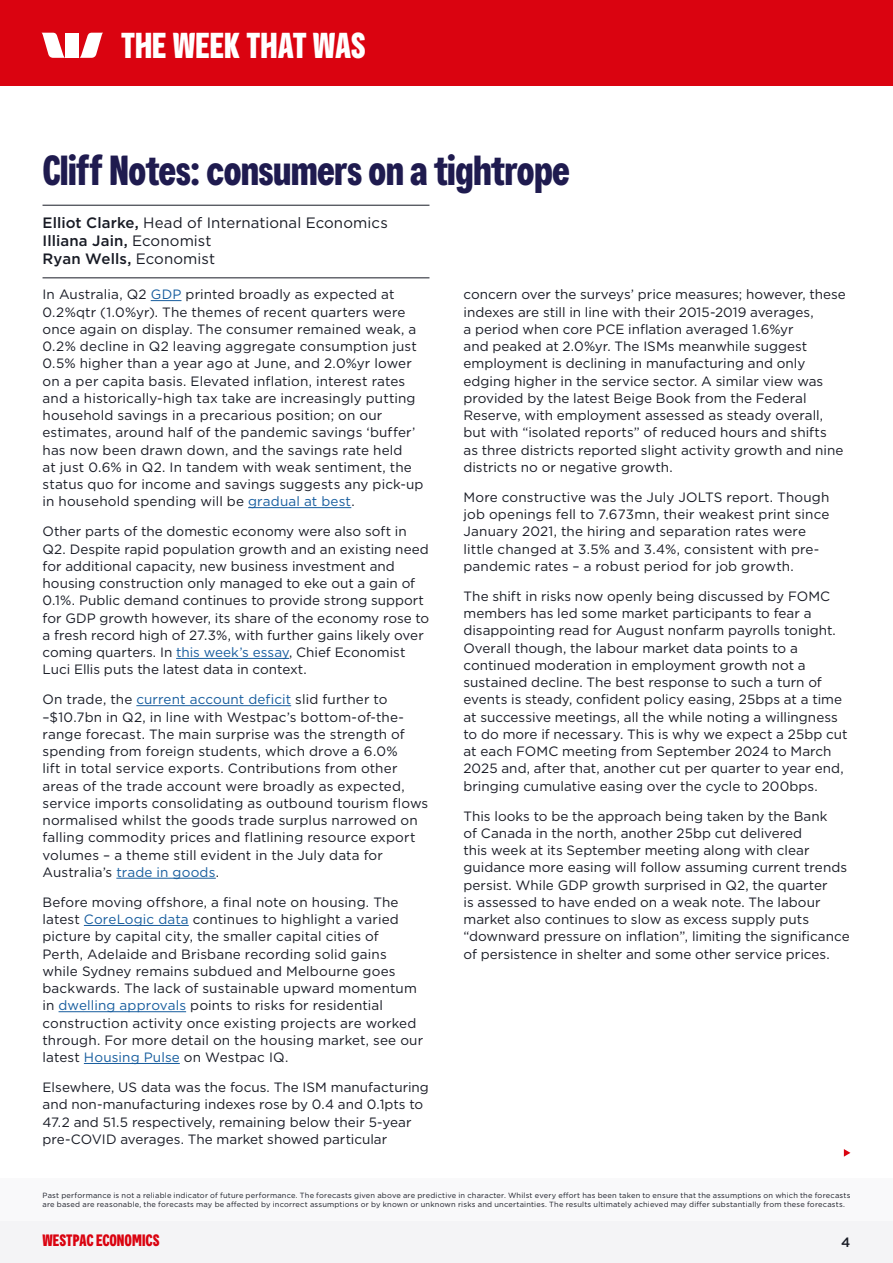
<style>
.page{position:relative;width:893px;height:1263px;background:#fff}
.page>*{position:absolute;margin:0;border:0;box-sizing:border-box;transform-origin:0 0}
.H3_Page_Headline{font:700 42px "Westpac";letter-spacing:-.01em;color:#1f1b4f}
.H2_Section_headline___strap_top{font:700 36px "Westpac";color:#fff}
.X2_Bottom_strap{font:700 16.5px "Westpac";color:#da0310}
.S2_Author_byline{font:15px "Gotham";letter-spacing:.005em;color:#181b25}
.S2_Author_byline-2{font:500 15px "Gotham";letter-spacing:.005em;color:#181b25}
.P1_Body_copy{font:13.5px/17.2px "Gotham";letter-spacing:.005em;color:#181b25}
.X3_Page_number{font:500 13.5px "Gotham";color:#181b25}
.X4_Footnotes{font:7.5px/9px "Gotham";letter-spacing:.025em;color:#181b25}
.s1{font-weight:500}
.s2{font-weight:400}
.s3{color:#175d9e}
</style>
<div class="page">
<div style="left:0;top:0;width:893px;height:85px;background:#da0310"></div>
<div style="left:0;top:1220px;width:893px;height:43px;background:#f4f4f6"></div>
<div style="left:0;top:1178px;width:893px;height:42px;background:#f9f9fa"></div>
<svg style="left:42px;top:33px;width:23px;height:25px"></svg>
<svg style="left:80px;top:33px;width:23px;height:25px"></svg>
<div style="left:66px;top:33px;width:13px;height:25px;background:#fff"></div>
<hr style="left:43px;top:205px;width:386px;height:1px;background:#181b25">
<hr style="left:43px;top:277px;width:386px;height:1px;background:#181b25">
<hr style="left:151px;top:300px;width:31px;height:1px;background:#175d9e">
<hr style="left:248px;top:507px;width:103px;height:1px;background:#175d9e">
<hr style="left:176px;top:658px;width:113px;height:1px;background:#175d9e">
<hr style="left:136px;top:705px;width:155px;height:1px;background:#175d9e">
<hr style="left:116px;top:878px;width:100px;height:1px;background:#175d9e">
<hr style="left:84px;top:925px;width:105px;height:1px;background:#175d9e">
<hr style="left:59px;top:1011px;width:127px;height:1px;background:#175d9e">
<hr style="left:84px;top:1063px;width:96px;height:1px;background:#175d9e">
<svg style="left:844px;top:1149px;width:6px;height:8px"></svg>
<p class="H2_Section_headline___strap_top" style="left:121px;top:24px;width:246px">THE WEEK THAT WAS</p>
<p class="H3_Page_Headline" style="left:43px;top:145px;width:529px">Cliff Notes: consumers on a tightrope</p>
<p class="S2_Author_byline" style="left:43px;top:213px;width:347px"><span class="s1">Elliot Clarke,</span> Head of International Economics</p>
<p class="S2_Author_byline-2" style="left:43px;top:231px;width:171px">Illiana Jain, <span class="s2">Economist</span></p>
<p class="S2_Author_byline-2" style="left:43px;top:249px;width:174px">Ryan Wells, <span class="s2">Economist</span></p>
<p class="P1_Body_copy" style="left:43px;top:286px;width:382px">In Australia, Q2 <span class="s3">GDP</span> printed broadly as expected at 0.2%qtr (1.0%yr). The themes of recent quarters were once again on display. The consumer remained weak, a 0.2% decline in Q2 leaving aggregate consumption just 0.5% higher than a year ago at June, and 2.0%yr lower on a per capita basis. Elevated inflation, interest rates and a historically-high tax take are increasingly putting household savings in a precarious position; on our estimates, around half of the pandemic savings ‘buffer’ has now been drawn down, and the savings rate held<br>at just 0.6% in Q2. In tandem with weak sentiment, the status quo for income and savings suggests any pick-up in household spending will be <span class="s3">gradual at best</span>.</p>
<p class="P1_Body_copy" style="left:43px;top:523px;width:388px">Other parts of the domestic economy were also soft in Q2. Despite rapid population growth and an existing need for additional capacity, new business investment and housing construction only managed to eke out a gain of 0.1%. Public demand continues to provide strong support for GDP growth however, its share of the economy rose to a fresh record high of 27.3%, with further gains likely over coming quarters. In <span class="s3">this week’s essay</span>, Chief Economist Luci Ellis puts the latest data in context.</p>
<p class="P1_Body_copy" style="left:43px;top:691px;width:387px">On trade, the <span class="s3">current account deficit</span> slid further to –$10.7bn in Q2, in line with Westpac’s bottom-of-the&shy;range forecast. The main surprise was the strength of spending from foreign students, which drove a 6.0%<br>lift in total service exports. Contributions from other areas of the trade account were broadly as expected, service imports consolidating as outbound tourism flows normalised whilst the goods trade surplus narrowed on falling commodity prices and flatlining resource export volumes – a theme still evident in the July data for Australia’s <span class="s3">trade in goods</span>.</p>
<p class="P1_Body_copy" style="left:43px;top:893px;width:382px">Before moving offshore, a final note on housing. The latest <span class="s3">CoreLogic data</span> continues to highlight a varied picture by capital city, the smaller capital cities of<br>Perth, Adelaide and Brisbane recording solid gains while Sydney remains subdued and Melbourne goes backwards. The lack of sustainable upward momentum in <span class="s3">dwelling approvals</span> points to risks for residential construction activity once existing projects are worked through. For more detail on the housing market, see our latest <span class="s3">Housing Pulse</span> on Westpac IQ.</p>
<p class="P1_Body_copy" style="left:43px;top:1078px;width:388px">Elsewhere, US data was the focus. The ISM manufacturing and non-manufacturing indexes rose by 0.4 and 0.1pts to 47.2 and 51.5 respectively, remaining below their 5-year pre-COVID averages. The market showed particular</p>
<p class="P1_Body_copy" style="left:463px;top:286px;width:384px">concern over the surveys’ price measures; however, these indexes are still in line with their 2015-2019 averages,<br>a period when core PCE inflation averaged 1.6%yr<br>and peaked at 2.0%yr. The ISMs meanwhile suggest employment is declining in manufacturing and only edging higher in the service sector. A similar view was provided by the latest Beige Book from the Federal Reserve, with employment assessed as steady overall, but with “isolated reports” of reduced hours and shifts<br>as three districts reported slight activity growth and nine districts no or negative growth.</p>
<p class="P1_Body_copy" style="left:463px;top:488px;width:367px">More constructive was the July JOLTS report. Though job openings fell to 7.673mn, their weakest print since January 2021, the hiring and separation rates were little changed at 3.5% and 3.4%, consistent with pre&shy;pandemic rates – a robust period for job growth.</p>
<p class="P1_Body_copy" style="left:463px;top:587px;width:386px">The shift in risks now openly being discussed by FOMC members has led some market participants to fear a disappointing read for August nonfarm payrolls tonight.<br>Overall though, the labour market data points to a continued moderation in employment growth not a sustained decline. The best response to such a turn of events is steady, confident policy easing, 25bps at a time at successive meetings, all the while noting a willingness to do more if necessary. This is why we expect a 25bp cut at each FOMC meeting from September 2024 to March 2025 and, after that, another cut per quarter to year end, bringing cumulative easing over the cycle to 200bps.</p>
<p class="P1_Body_copy" style="left:463px;top:807px;width:388px">This looks to be the approach being taken by the Bank<br>of Canada in the north, another 25bp cut delivered<br>this week at its September meeting along with clear guidance more easing will follow assuming current trends persist. While GDP growth surprised in Q2, the quarter<br>is assessed to have ended on a weak note. The labour market also continues to slow as excess supply puts “downward pressure on inflation”, limiting the significance of persistence in shelter and some other service prices.</p>
<p class="X4_Footnotes" style="left:43px;top:1190px;width:809px">Past performance is not a reliable indicator of future performance. The forecasts given above are predictive in character. Whilst every effort has been taken to ensure that the assumptions on which the forecasts are based are reasonable, the forecasts may be affected by incorrect assumptions or by known or unknown risks and uncertainties. The results ultimately achieved may differ substantially from these forecasts.</p>
<p class="X2_Bottom_strap" style="left:43px;top:1230px;width:119px">WESTPAC ECONOMICS</p>
<p class="X3_Page_number" style="left:841px;top:1233px;width:11px">4</p>
</div>
